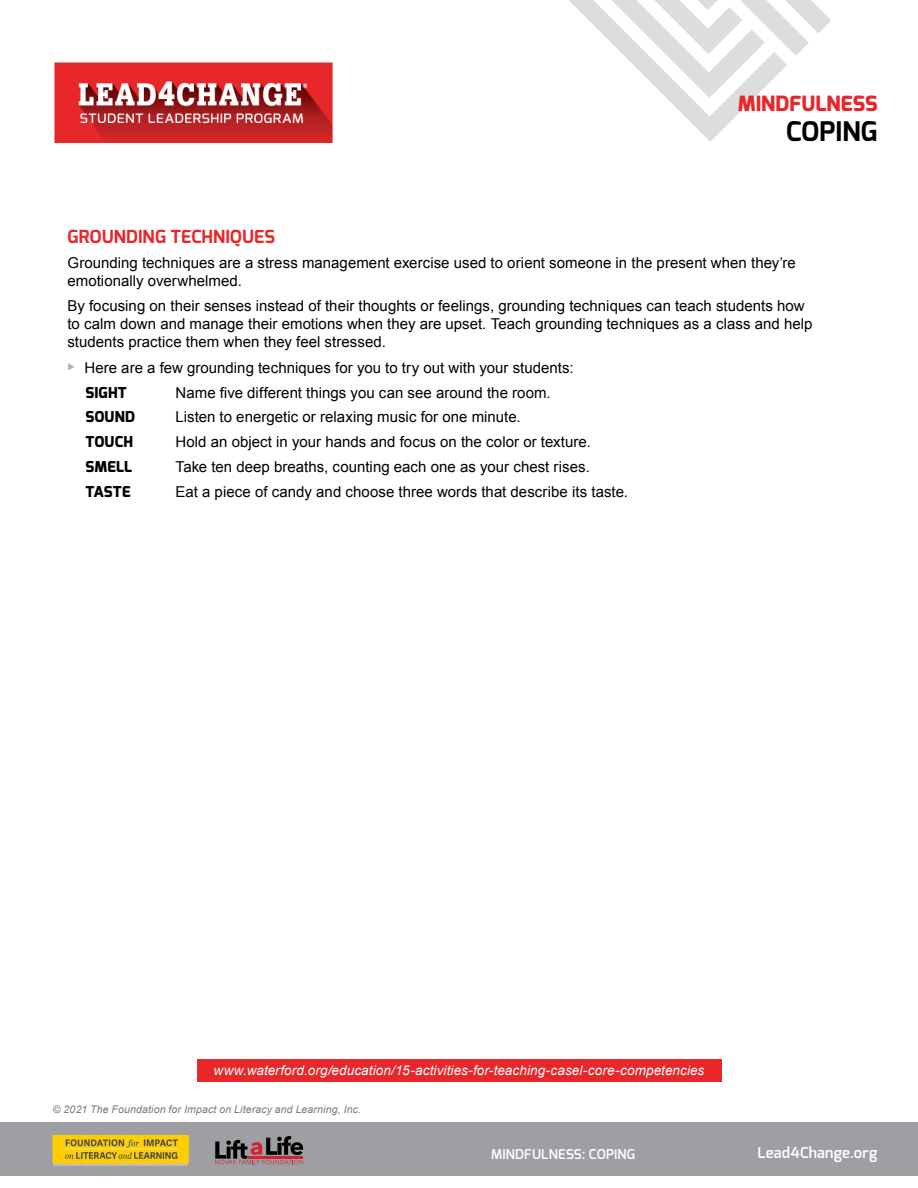
<style>
.page{position:relative;width:918px;height:1188px;background:#fff}
.page>*{position:absolute;margin:0;border:0;box-sizing:border-box;transform-origin:0 0}
.t1{font:700 27px "Exo";letter-spacing:.005em;color:#000}
.t2{font:800 21px "Exo";color:#e7272a}
.t3{font:700 18px "Exo";letter-spacing:.005em;color:#e7272a}
.t4{font:15px/18px "Arial";letter-spacing:.005em;color:#000}
.t5{font:800 15px "Exo";letter-spacing:.01em;color:#000}
.t6{font:600 15px "Exo";letter-spacing:.015em;color:#fff}
.t7{font:italic 13.5px "Arial";letter-spacing:.005em;color:#fff}
.t8{font:600 13.5px "Exo";letter-spacing:.01em;color:#fff}
.t9{font:italic 10.5px "Arial";letter-spacing:.015em;color:#77787b}
</style>
<div class="page">
<div style="left:0;top:1122px;width:918px;height:54px;background:#9d9fa2"></div>
<svg style="left:569px;top:0;width:262px;height:142px"></svg>
<img style="left:54px;top:63px;width:279px;height:80px">
<svg style="left:215px;top:1136px;width:88px;height:28px"></svg>
<img style="left:52px;top:1135px;width:137px;height:31px">
<div style="left:197px;top:1059px;width:524px;height:23px;background:#e7272a"></div>
<h2 class="t2" style="left:738px;top:90px;width:141px">MINDFULNESS</h2>
<h1 class="t1" style="left:786px;top:114px;width:93px">COPING</h1>
<p class="t3" style="left:68px;top:225px;width:209px">GROUNDING TECHNIQUES</p>
<p class="t4" style="left:68px;top:254px;width:730px">Grounding techniques are a stress management exercise used to orient someone in the present when they’re emotionally overwhelmed.</p>
<p class="t4" style="left:68px;top:296px;width:747px">By focusing on their senses instead of their thoughts or feelings, grounding techniques can teach students how to calm down and manage their emotions when they are upset. Teach grounding techniques as a class and help students practice them when they feel stressed.</p>
<p class="t4" style="left:68px;top:359px;width:508px"><sup>◆</sup> Here are a few grounding techniques for you to try out with your students:</p>
<p class="t5" style="left:85px;top:383px;width:43px">SIGHT</p>
<p class="t4" style="left:175px;top:383px;width:377px">Name five different things you can see around the room.</p>
<p class="t5" style="left:85px;top:407px;width:51px">SOUND</p>
<p class="t4" style="left:175px;top:408px;width:347px">Listen to energetic or relaxing music for one minute.</p>
<p class="t5" style="left:85px;top:432px;width:49px">TOUCH</p>
<p class="t4" style="left:175px;top:433px;width:417px">Hold an object in your hands and focus on the color or texture.</p>
<p class="t5" style="left:85px;top:457px;width:48px">SMELL</p>
<p class="t4" style="left:175px;top:458px;width:416px">Take ten deep breaths, counting each one as your chest rises.</p>
<p class="t5" style="left:85px;top:482px;width:47px">TASTE</p>
<p class="t4" style="left:175px;top:482px;width:454px">Eat a piece of candy and choose three words that describe its taste.</p>
<p class="t7" style="left:214px;top:1062px;width:492px">www.waterford.org/education/15-activities-for-teaching-casel-core-competencies</p>
<p class="t9" style="left:53px;top:1103px;width:310px">© 2021 The Foundation for Impact on Literacy and Learning, Inc.</p>
<p class="t8" style="left:491px;top:1145px;width:146px">MINDFULNESS: COPING</p>
<p class="t6" style="left:758px;top:1143px;width:121px">Lead4Change.org</p>
</div>
